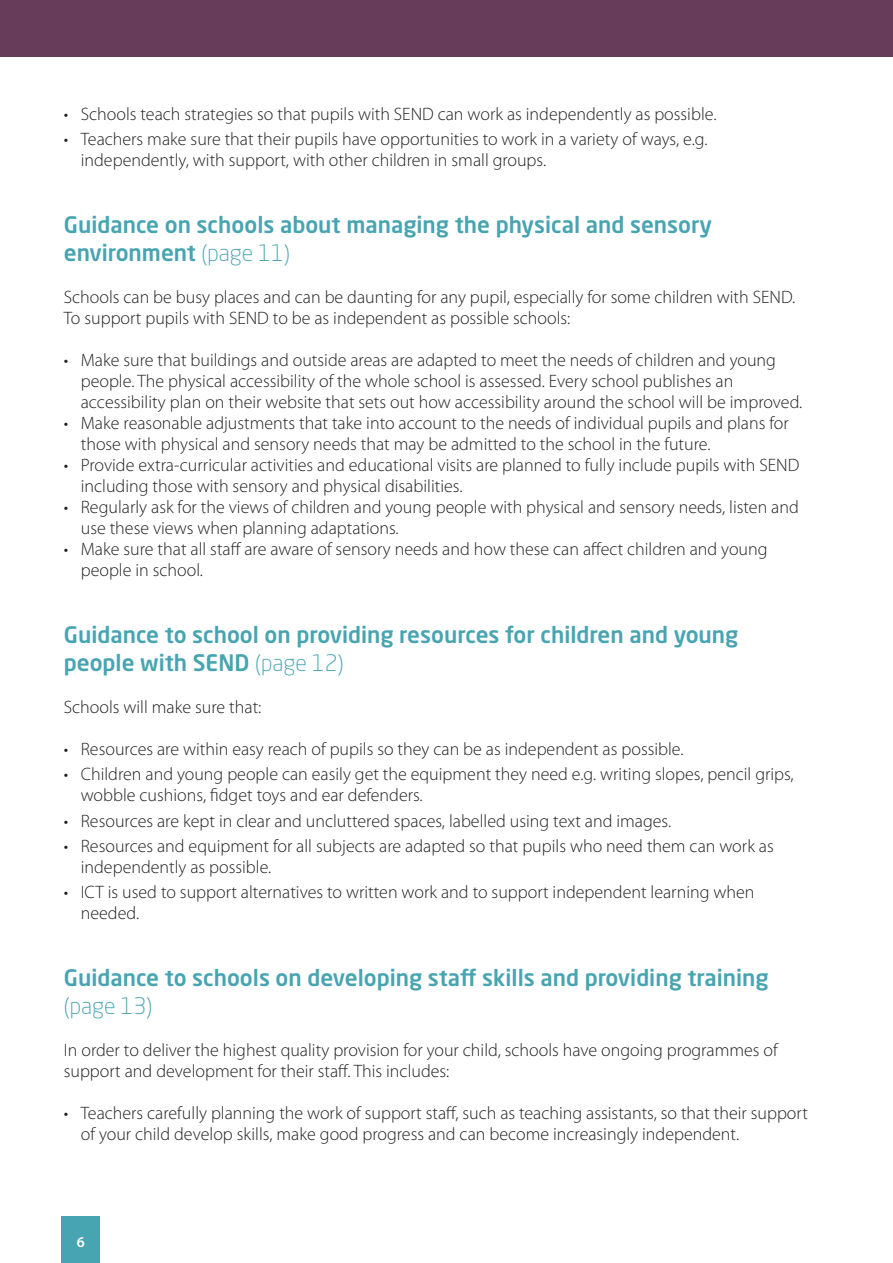
<style>
.page{position:relative;width:893px;height:1263px;background:#fff}
.page>*{position:absolute;margin:0;border:0;box-sizing:border-box;transform-origin:0 0}
.t1{font:500 22.5px/28.5px "Neo Sans Std";color:#47a4b1}
.t2{font:300 18px/21px "Myriad Pro";color:#231f20}
.t3{font:600 15px "Myriad Pro";color:#fff}
.s1{font-weight:300}
</style>
<div class="page">
<div style="left:0;top:0;width:893px;height:57px;background:#663c5a"></div>
<div style="left:62px;top:1216px;width:38px;height:47px;background:#47a4b1"></div>
<p class="t2" style="left:64px;top:103px;width:654px">• Schools teach strategies so that pupils with SEND can work as independently as possible.</p>
<p class="t2" style="left:81px;top:128px;width:628px;text-indent:-17px">• Teachers make sure that their pupils have opportunities to work in a variety of ways, e.g. independently, with support, with other children in small groups.</p>
<p class="t1" style="left:64px;top:209px;width:650px">Guidance on schools about managing the physical and sensory environment <span class="s1">(page 11)</span></p>
<p class="t2" style="left:64px;top:286px;width:733px">Schools can be busy places and can be daunting for any pupil, especially for some children with SEND.<br>To support pupils with SEND to be as independent as possible schools:</p>
<p class="t2" style="left:81px;top:349px;width:723px;text-indent:-17px">• Make sure that buildings and outside areas are adapted to meet the needs of children and young people. The physical accessibility of the whole school is assessed. Every school publishes an accessibility plan on their website that sets out how accessibility around the school will be improved.</p>
<p class="t2" style="left:81px;top:412px;width:709px;text-indent:-17px">• Make reasonable adjustments that take into account to the needs of individual pupils and plans for those with physical and sensory needs that may be admitted to the school in the future.</p>
<p class="t2" style="left:81px;top:454px;width:720px;text-indent:-17px">• Provide extra-curricular activities and educational visits are planned to fully include pupils with SEND including those with sensory and physical disabilities.</p>
<p class="t2" style="left:81px;top:496px;width:720px;text-indent:-17px">• Regularly ask for the views of children and young people with physical and sensory needs, listen and use these views when planning adaptations.</p>
<p class="t2" style="left:81px;top:538px;width:688px;text-indent:-17px">• Make sure that all staff are aware of sensory needs and how these can affect children and young people in school.</p>
<p class="t1" style="left:64px;top:619px;width:676px">Guidance to school on providing resources for children and young people with SEND <span class="s1">(page 12)</span></p>
<p class="t2" style="left:64px;top:696px;width:199px">Schools will make sure that:</p>
<p class="t2" style="left:64px;top:738px;width:621px">• Resources are within easy reach of pupils so they can be as independent as possible.</p>
<p class="t2" style="left:81px;top:764px;width:714px;text-indent:-17px">• Children and young people can easily get the equipment they need e.g. writing slopes, pencil grips, wobble cushions, fidget toys and ear defenders.</p>
<p class="t2" style="left:64px;top:810px;width:609px">• Resources are kept in clear and uncluttered spaces, labelled using text and images.</p>
<p class="t2" style="left:81px;top:835px;width:694px;text-indent:-17px">• Resources and equipment for all subjects are adapted so that pupils who need them can work as independently as possible.</p>
<p class="t2" style="left:81px;top:881px;width:675px;text-indent:-17px">• ICT is used to support alternatives to written work and to support independent learning when needed.</p>
<p class="t1" style="left:64px;top:963px;width:706px">Guidance to schools on developing staff skills and providing training <span class="s1">(page 13)</span></p>
<p class="t2" style="left:64px;top:1039px;width:716px">In order to deliver the highest quality provision for your child, schools have ongoing programmes of support and development for their staff. This includes:</p>
<p class="t2" style="left:81px;top:1102px;width:729px;text-indent:-17px">• Teachers carefully planning the work of support staff, such as teaching assistants, so that their support of your child develop skills, make good progress and can become increasingly independent.</p>
<p class="t3" style="left:77px;top:1232px;width:10px">6</p>
</div>
